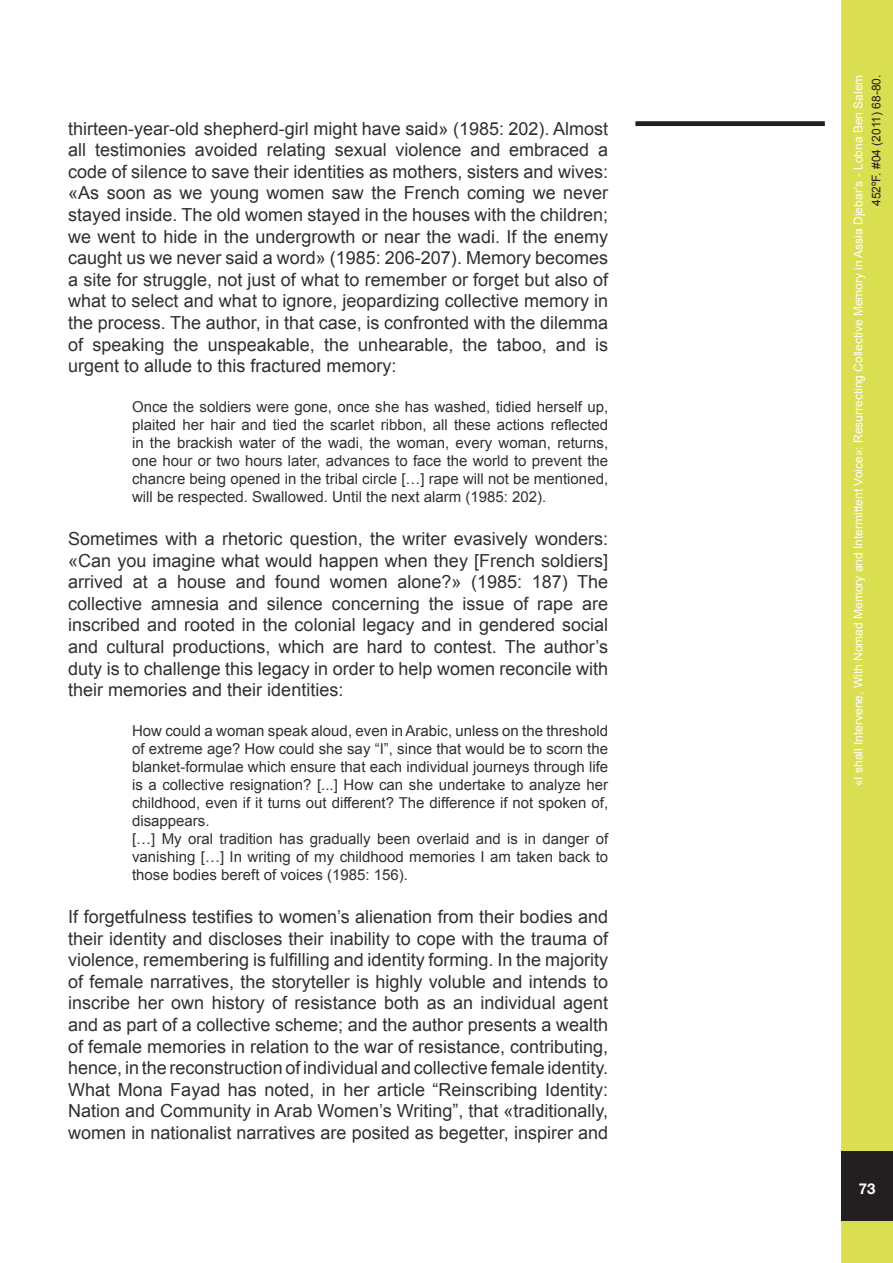
<style>
.page{position:relative;width:893px;height:1263px;background:#fff}
.page>*{position:absolute;margin:0;border:0;box-sizing:border-box;transform-origin:0 0}
.t1{font:18px/21.6px "Arial";color:#2e3133;text-align:justify}
.t2{font:15px/18px "Arial";color:#2e3133;text-align:justify}
.t3{font:700 15px "Helvetica Neue";color:#fff}
.t4{font:12px "Arial";color:#fff}
.t5{font:12px "Arial";color:#231f20}
</style>
<div class="page">
<div style="left:843px;top:2px;width:48px;height:1259px;background:#dade51"></div>
<div style="left:841px;top:0;width:52px;height:1263px;border:3px solid #dade51"></div>
<div style="left:841px;top:1151px;width:52px;height:70px;background:#231f20"></div>
<div style="left:636px;top:121px;width:189px;height:5px;background:#231f20"></div>
<p class="t1" style="left:68px;top:118px;width:541px">thirteen-year-old shepherd-girl might have said» (1985: 202). Almost all testimonies avoided relating sexual violence and embraced a code of silence to save their identities as mothers, sisters and wives: «As soon as we young women saw the French coming we never stayed inside. The old women stayed in the houses with the children; we went to hide in the undergrowth or near the wadi. If the enemy caught us we never said a word» (1985: 206-207). Memory becomes a site for struggle, not just of what to remember or forget but also of what to select and what to ignore, jeopardizing collective memory in the process. The author, in that case, is confronted with the dilemma of speaking the unspeakable, the unhearable, the taboo, and is urgent to allude to this fractured memory:</p>
<p class="t2" style="left:132px;top:398px;width:478px">Once the soldiers were gone, once she has washed, tidied herself up, plaited her hair and tied the scarlet ribbon, all these actions reflected in the brackish water of the wadi, the woman, every woman, returns, one hour or two hours later, advances to face the world to prevent the chancre being opened in the tribal circle […] rape will not be mentioned, will be respected. Swallowed. Until the next alarm (1985: 202).</p>
<p class="t1" style="left:68px;top:528px;width:541px">Sometimes with a rhetoric question, the writer evasively wonders: «Can you imagine what would happen when they [French soldiers] arrived at a house and found women alone?» (1985: 187) The collective amnesia and silence concerning the issue of rape are inscribed and rooted in the colonial legacy and in gendered social and cultural productions, which are hard to contest. The author’s duty is to challenge this legacy in order to help women reconcile with their memories and their identities:</p>
<p class="t2" style="left:132px;top:722px;width:478px;text-align:left">How could a woman speak aloud, even in Arabic, unless on the threshold of extreme age? How could she say “I”, since that would be to scorn the blanket-formulae which ensure that each individual journeys through life is a collective resignation? [...] How can she undertake to analyze her childhood, even if it turns out different? The difference if not spoken of, disappears.<br>[…] My oral tradition has gradually been overlaid and is in danger of vanishing […] In writing of my childhood memories I am taken back to those bodies bereft of voices (1985: 156).</p>
<p class="t1" style="left:68px;top:906px;width:541px">If forgetfulness testifies to women’s alienation from their bodies and their identity and discloses their inability to cope with the trauma of violence, remembering is fulfilling and identity forming. In the majority of female narratives, the storyteller is highly voluble and intends to inscribe her own history of resistance both as an individual agent and as part of a collective scheme; and the author presents a wealth of female memories in relation to the war of resistance, contributing, hence, in the reconstruction of individual and collective female identity.<br>What Mona Fayad has noted, in her article “Reinscribing Identity:<br>Nation and Community in Arab Women’s Writing”, that «traditionally, women in nationalist narratives are posited as begetter, inspirer and</p>
<p class="t4" style="left:850px;top:786px;width:713px;rotate:-90deg">«I shall Intervene, With Nomad Memory and Intermittent Voice»: Resurrecting Collective Memory in Assia Djebar’s - Lobna Ben Salem</p>
<p class="t5" style="left:868px;top:206px;width:133px;rotate:-90deg">452ºF. #04 (2011) 68-80.</p>
<p class="t3" style="left:859px;top:1179px;width:18px">73</p>
</div>
